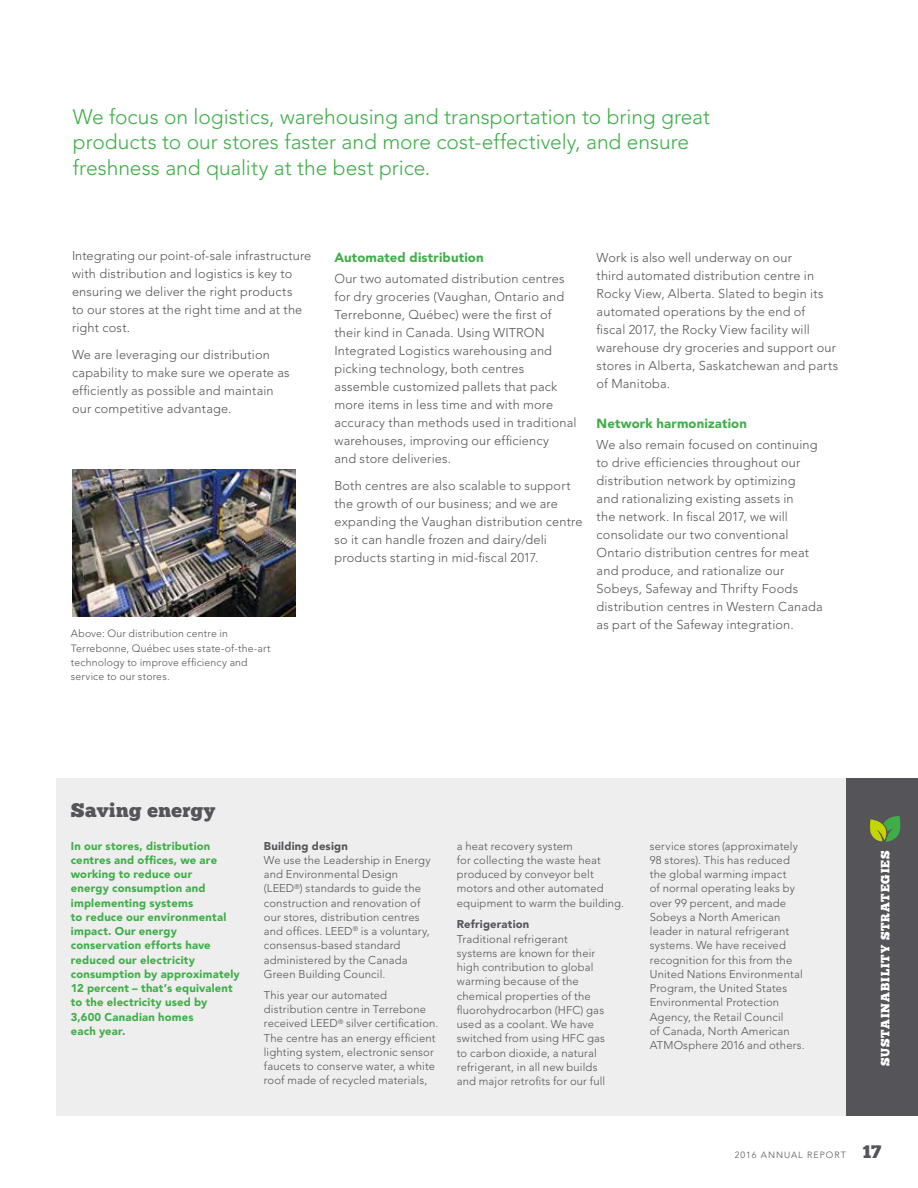
<style>
.page{position:relative;width:918px;height:1188px;background:#fff}
.page>*{position:absolute;margin:0;border:0;box-sizing:border-box;transform-origin:0 0}
.t1{font:300 21px/25.5px "Avenir";color:#3fae48}
.t2{font:19.5px "Chunk Five Ex";letter-spacing:.02em;color:#555559}
.t3{font:900 13.2px "Avenir";letter-spacing:.01em;color:#3fae48}
.t4{font:300 12.75px/18px "Avenir";letter-spacing:.015em;color:#555559}
.t5{font:12px "Chunk Five Ex";letter-spacing:.08em;color:#fff}
.t6{font:300 11.25px/14.2px "Avenir";letter-spacing:.015em;color:#555559}
.t7{font:900 11.25px/14.2px "Avenir";letter-spacing:.015em;color:#3fae48}
.t8{font:900 11.25px "Avenir";letter-spacing:.015em;color:#555559}
.t9{font:300 10.5px/14.2px "Avenir";letter-spacing:.02em;color:#555559}
.t10{font:300 9px "Avenir";letter-spacing:.11em;color:#555559}
.s1{font-family:"Chunk Five Ex";font-weight:400;font-size:18px}
</style>
<div class="page">
<img style="left:72px;top:469px;width:223px;height:148px">
<hr style="left:0;top:658px;width:1px;height:530px;background:#000">
<div style="left:56px;top:778px;width:790px;height:338px;background:#eee"></div>
<div style="left:846px;top:778px;width:72px;height:338px;background:#555559"></div>
<svg style="left:870px;top:816px;width:31px;height:26px"></svg>
<h1 class="t1" style="left:73px;top:104px;width:639px">We focus on logistics, warehousing and transportation to bring great products to our stores faster and more cost-effectively, and ensure freshness and quality at the best price.</h1>
<p class="t4" style="left:72px;top:246px;width:241px">Integrating our point-of-sale infrastructure with distribution and logistics is key to ensuring we deliver the right products<br>to our stores at the right time and at the right cost.</p>
<p class="t4" style="left:72px;top:345px;width:219px">We are leveraging our distribution capability to make sure we operate as efficiently as possible and maintain our competitive advantage.</p>
<p class="t9" style="left:71px;top:627px;width:201px">Above: Our distribution centre in Terrebonne, Québec uses state-of-the-art technology to improve efficiency and service to our stores.</p>
<p class="t3" style="left:334px;top:249px;width:151px">Automated distribution</p>
<p class="t4" style="left:334px;top:270px;width:244px">Our two automated distribution centres for dry groceries (Vaughan, Ontario and Terrebonne, Québec) were the first of their kind in Canada. Using WITRON Integrated Logistics warehousing and picking technology, both centres assemble customized pallets that pack more items in less time and with more accuracy than methods used in traditional warehouses, improving our efficiency<br>and store deliveries.</p>
<p class="t4" style="left:334px;top:477px;width:250px">Both centres are also scalable to support the growth of our business; and we are expanding the Vaughan distribution centre so it can handle frozen and dairy/deli products starting in mid-fiscal 2017.</p>
<p class="t4" style="left:597px;top:248px;width:243px">Work is also well underway on our<br>third automated distribution centre in Rocky View, Alberta. Slated to begin its automated operations by the end of<br>fiscal 2017, the Rocky View facility will warehouse dry groceries and support our stores in Alberta, Saskatchewan and parts of Manitoba.</p>
<p class="t3" style="left:597px;top:416px;width:152px">Network harmonization</p>
<p class="t4" style="left:597px;top:436px;width:228px">We also remain focused on continuing to drive efficiencies throughout our distribution network by optimizing<br>and rationalizing existing assets in<br>the network. In fiscal 2017, we will consolidate our two conventional Ontario distribution centres for meat and produce, and rationalize our Sobeys, Safeway and Thrifty Foods distribution centres in Western Canada as part of the Safeway integration.</p>
<h2 class="t2" style="left:71px;top:795px;width:146px">Saving energy</h2>
<p class="t7" style="left:71px;top:838px;width:170px">In our stores, distribution centres and offices, we are working to reduce our<br>energy consumption and implementing systems<br>to reduce our environmental impact. Our energy conservation efforts have reduced our electricity consumption by approximately<br>12 percent – that’s equivalent to the electricity used by<br>3,600 Canadian homes<br>each year.</p>
<p class="t8" style="left:264px;top:839px;width:86px">Building design</p>
<p class="t6" style="left:264px;top:853px;width:168px">We use the Leadership in Energy and Environmental Design (LEED<sup>®</sup>) standards to guide the construction and renovation of our stores, distribution centres and offices. LEED<sup>®</sup> is a voluntary, consensus-based standard administered by the Canada<br>Green Building Council.</p>
<p class="t6" style="left:264px;top:988px;width:176px">This year our automated distribution centre in Terrebone received LEED<sup>®</sup> silver certification.<br>The centre has an energy efficient lighting system, electronic sensor faucets to conserve water, a white roof made of recycled materials,</p>
<p class="t6" style="left:457px;top:839px;width:169px">a heat recovery system<br>for collecting the waste heat produced by conveyor belt motors and other automated equipment to warm the building.</p>
<p class="t8" style="left:457px;top:918px;width:74px">Refrigeration</p>
<p class="t6" style="left:457px;top:932px;width:150px">Traditional refrigerant systems are known for their high contribution to global warming because of the chemical properties of the fluorohydrocarbon (HFC) gas used as a coolant. We have switched from using HFC gas to carbon dioxide, a natural refrigerant, in all new builds and major retrofits for our full</p>
<p class="t6" style="left:650px;top:839px;width:154px">service stores (approximately<br>98 stores). This has reduced the global warming impact<br>of normal operating leaks by over 99 percent, and made<br>Sobeys a N orth American leader in natural refrigerant systems. We have received recognition for this from the<br>U nited N ations Environmental<br>Program, the U nited States<br>Environmental Protection<br>Agency, the Retail Council<br>of Canada, North American<br>ATMO</p>
<p class="t6" style="left:683px;top:1038px;width:123px">sphere 2016 and others.</p>
<p class="t5" style="left:876px;top:1066px;width:217px;rotate:-90deg">SUSTAINABILITY STRATEGIES</p>
<p class="t10" style="left:735px;top:1150px;width:148px">2016 annual report <span class="s1">17</span></p>
</div>
